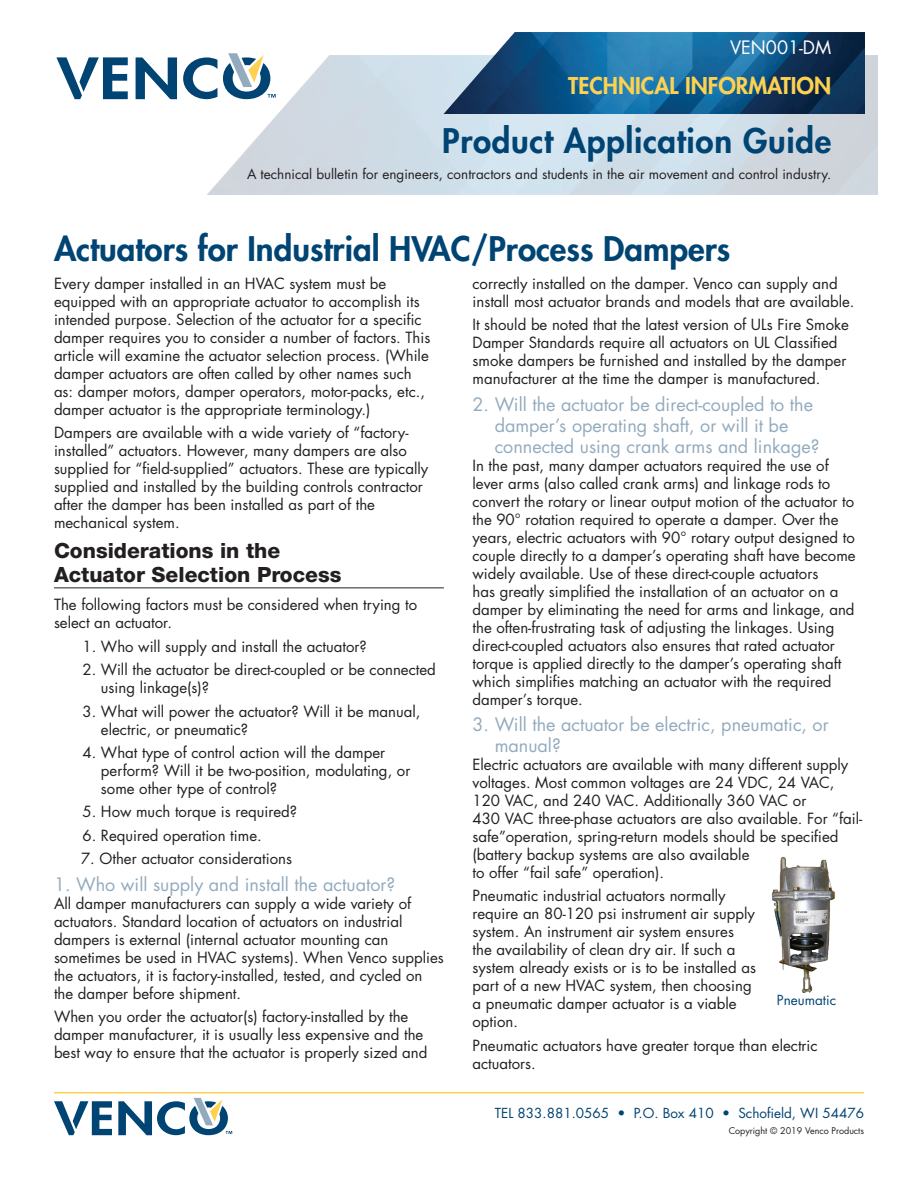
<style>
.page{position:relative;width:918px;height:1188px;background:#fff}
.page>*{position:absolute;margin:0;border:0;box-sizing:border-box;transform-origin:0 0}
.Heading{font:800 33px "Futura Std";color:#004473}
.Heading-2{font:800 33px "Futura Std";letter-spacing:.02em;color:#004473}
.t1{font:800 22.5px "Futura Std";color:#fed250}
.Section_Heading_wUnd{font:800 21px/24px "Helvetica Neue LT Std";color:#231f20}
.GenText_12_17_Fut-bo{font:18px/21px "Futura Std";color:#92abbe}
.t2{font:18px "Futura Std";color:#fff}
.Body_10_12_55_Roman{font:15px/18px "Futura Std";color:#231f20}
.t3{font:13.5px "Futura Std";color:#231f20}
.Taglines_9_11_Fut-Bo{font:13.5px "Futura Std";color:#004473}
.t4{font:9px "Futura Std";color:#231f20}
</style>
<div class="page">
<img style="left:404px;top:33px;width:461px;height:81px">
<svg style="left:136px;top:57px;width:41px;height:42px"></svg>
<svg style="left:183px;top:57px;width:34px;height:42px"></svg>
<svg style="left:56px;top:57px;width:72px;height:42px"></svg>
<svg style="left:223px;top:53px;width:53px;height:46px"></svg>
<hr style="left:54px;top:1092px;width:810px;height:2px;background:#fed250">
<svg style="left:54px;top:1101px;width:58px;height:34px"></svg>
<svg style="left:118px;top:1098px;width:114px;height:37px"></svg>
<hr style="left:54px;top:587px;width:390px;height:2px;background:#6c6d70">
<img style="left:771px;top:856px;width:64px;height:136px">
<p class="t2" style="left:730px;top:36px;width:103px">VEN001-DM</p>
<h2 class="t1" style="left:568px;top:72px;width:265px">TECHNICAL INFORMATION</h2>
<h1 class="Heading-2" style="left:442px;top:120px;width:391px">Product Application Guide</h1>
<p class="t3" style="left:247px;top:165px;width:586px">A technical bulletin for engineers, contractors and students in the air movement and control industry.</p>
<p class="Heading" style="left:54px;top:228px;width:678px">Actuators for Industrial HVAC/Process Dampers</p>
<p class="Body_10_12_55_Roman" style="left:54px;top:275px;width:378px">Every damper installed in an HVAC system must be equipped with an appropriate actuator to accomplish its intended purpose. Selection of the actuator for a specific damper requires you to consider a number of factors. This article will examine the actuator selection process. (While damper actuators are often called by other names such as: damper motors, damper operators, motor-packs, etc., damper actuator is the appropriate terminology.)</p>
<p class="Body_10_12_55_Roman" style="left:54px;top:424px;width:376px">Dampers are available with a wide variety of “factory&shy;installed” actuators. However, many dampers are also supplied for “field-supplied” actuators. These are typically supplied and installed by the building controls contractor after the damper has been installed as part of the mechanical system.</p>
<p class="Section_Heading_wUnd" style="left:54px;top:538px;width:289px">Considerations in the<br>Actuator Selection Process</p>
<p class="Body_10_12_55_Roman" style="left:54px;top:596px;width:365px">The following factors must be considered when trying to select an actuator.</p>
<p class="Body_10_12_55_Roman" style="left:82px;top:638px;width:286px">1. Who will supply and install the actuator?</p>
<p class="Body_10_12_55_Roman" style="left:101px;top:661px;width:336px;text-indent:-18px">2. Will the actuator be direct-coupled or be connected using linkage(s)?</p>
<p class="Body_10_12_55_Roman" style="left:101px;top:702px;width:321px;text-indent:-18px">3. What will power the actuator? Will it be manual, electric, or pneumatic?</p>
<p class="Body_10_12_55_Roman" style="left:101px;top:744px;width:311px;text-indent:-18px">4. What type of control action will the damper perform? Will it be two-position, modulating, or some other type of control?</p>
<p class="Body_10_12_55_Roman" style="left:82px;top:803px;width:216px">5. How much torque is required?</p>
<p class="Body_10_12_55_Roman" style="left:82px;top:827px;width:181px">6. Required operation time.</p>
<p class="Body_10_12_55_Roman" style="left:81px;top:850px;width:213px">7. Other actuator considerations</p>
<p class="GenText_12_17_Fut-bo" style="left:54px;top:874px;width:343px">1. Who will supply and install the actuator?</p>
<p class="Body_10_12_55_Roman" style="left:54px;top:894px;width:391px">All damper manufacturers can supply a wide variety of actuators. Standard location of actuators on industrial dampers is external (internal actuator mounting can sometimes be used in HVAC systems). When Venco supplies the actuators, it is factory-installed, tested, and cycled on the damper before shipment.</p>
<p class="Body_10_12_55_Roman" style="left:54px;top:1008px;width:375px">When you order the actuator(s) factory-installed by the damper manufacturer, it is usually less expensive and the best way to ensure that the actuator is properly sized and</p>
<p class="Body_10_12_55_Roman" style="left:472px;top:275px;width:384px">correctly installed on the damper. Venco can supply and install most actuator brands and models that are available.</p>
<p class="Body_10_12_55_Roman" style="left:472px;top:316px;width:378px">It should be noted that the latest version of ULs Fire Smoke Damper Standards require all actuators on UL Classified smoke dampers be furnished and installed by the damper manufacturer at the time the damper is manufactured.</p>
<p class="GenText_12_17_Fut-bo" style="left:495px;top:394px;width:326px;text-indent:-22px">2. Will the actuator be direct-coupled to the damper’s operating shaft, or will it be connected using crank arms and linkage?</p>
<p class="Body_10_12_55_Roman" style="left:472px;top:456px;width:385px">In the past, many damper actuators required the use of lever arms (also called crank arms) and linkage rods to convert the rotary or linear output motion of the actuator to the 90° rotation required to operate a damper. Over the years, electric actuators with 90° rotary output designed to couple directly to a damper’s operating shaft have become widely available. Use of these direct-couple actuators<br>has greatly simplified the installation of an actuator on a damper by eliminating the need for arms and linkage, and the often-frustrating task of adjusting the linkages. Using direct-coupled actuators also ensures that rated actuator torque is applied directly to the damper’s operating shaft which simplifies matching an actuator with the required damper’s torque.</p>
<p class="GenText_12_17_Fut-bo" style="left:495px;top:714px;width:336px;text-indent:-22px">3. Will the actuator be electric, pneumatic, or manual?</p>
<p class="Body_10_12_55_Roman" style="left:472px;top:756px;width:391px">Electric actuators are available with many different supply voltages. Most common voltages are 24 VDC, 24 VAC, 120 VAC, and 240 VAC. Additionally 360 VAC or<br>430 VAC three-phase actuators are also available. For “fail&shy;safe”operation, spring-return models should be specified (battery backup systems are also available<br>to offer “fail safe” operation).</p>
<p class="Body_10_12_55_Roman" style="left:472px;top:887px;width:285px">Pneumatic industrial actuators normally require an 80-120 psi instrument air supply system. An instrument air system ensures the availability of clean dry air. If such a system already exists or is to be installed as part of a new HVAC system, then choosing a pneumatic damper actuator is a viable option.</p>
<p class="Body_10_12_55_Roman" style="left:472px;top:1037px;width:347px">Pneumatic actuators have greater torque than electric actuators.</p>
<p class="Taglines_9_11_Fut-Bo" style="left:777px;top:991px;width:61px">Pneumatic</p>
<p class="Taglines_9_11_Fut-Bo" style="left:495px;top:1105px;width:371px">TEL 833.881.0565 • P.O. Box 410 • Schofield, WI 54476</p>
<p class="t4" style="left:729px;top:1124px;width:137px">Copyright © 2019 Venco Products</p>
</div>
